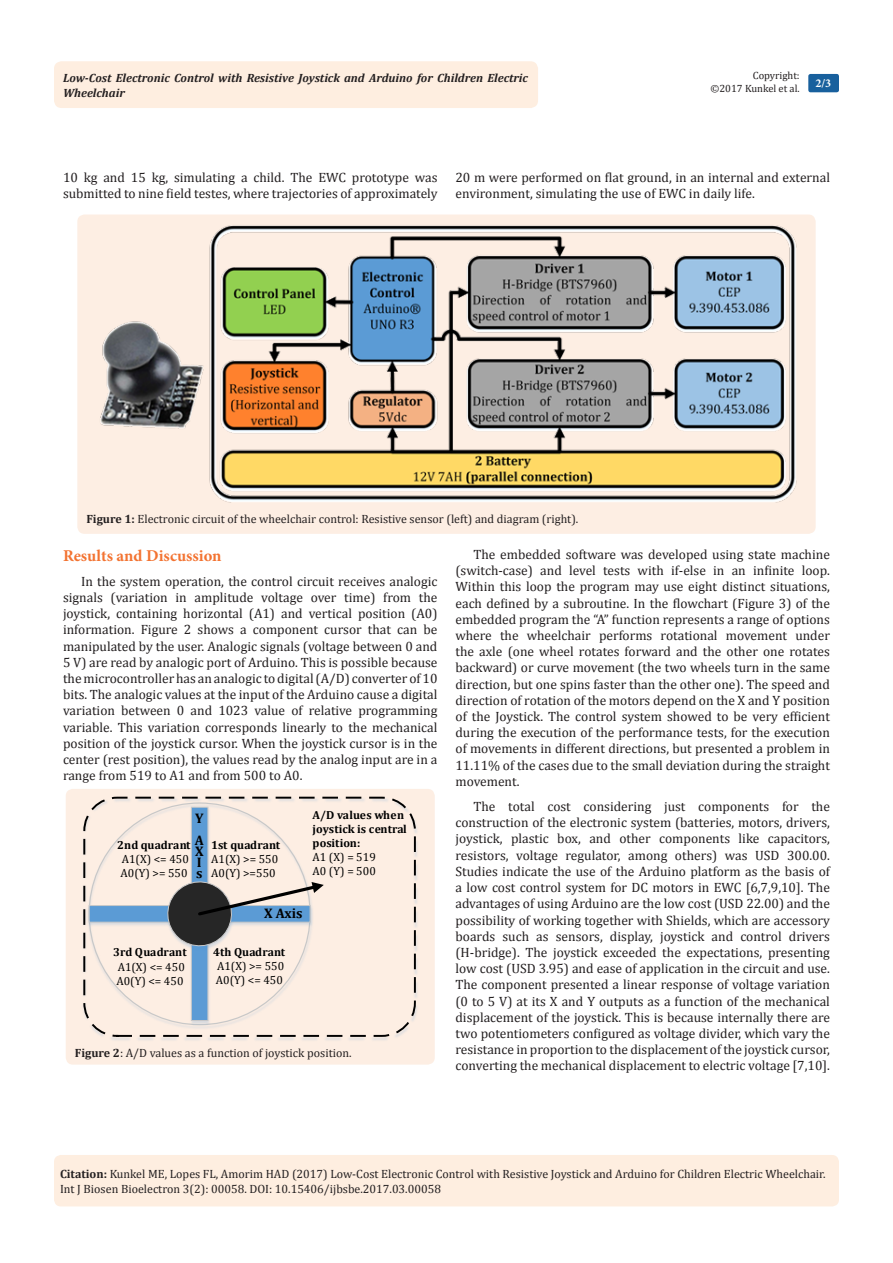
<style>
.page{position:relative;width:893px;height:1263px;background:#fff}
.page>*{position:absolute;margin:0;border:0;box-sizing:border-box;transform-origin:0 0}
.List_Paragraph{font:700 16.5px "Minion Pro";color:#f37331}
.t1{font:700 13.95px/10.9px "Cambria";color:#000}
.t2{font:13.5px/16.2px "Cambria";color:#231f20;text-align:justify}
.Citation{font:12px/14.4px "Cambria";color:#231f20}
.t3{font:italic 700 12px/14.4px "Cambria";color:#231f20}
.t4{font:700 12px "Minion Pro";color:#fff}
.t5{font:11.7px/14.1px "Cambria";letter-spacing:.01em;color:#000}
.t6{font:700 11.7px/14.1px "Cambria";color:#000}
.t7{font:10.5px/12.6px "Cambria";color:#231f20;text-align:right}
.s1{font-weight:700}
.s2{font-weight:400}
</style>
<div class="page">
<div style="left:54px;top:1155px;width:785px;height:51px;background:#feeee0;border-radius:7px"></div>
<div style="left:54px;top:61px;width:484px;height:47px;background:#feeee0;border-radius:8px"></div>
<div style="left:808px;top:74px;width:31px;height:18px;background:#18609d;border-radius:2px"></div>
<div style="left:77px;top:215px;width:739px;height:319px;background:#fdeee3;border-radius:7px"></div>
<img style="left:100px;top:225px;width:697px;height:278px">
<div style="left:66px;top:789px;width:369px;height:275px;background:#fdeee3;border-radius:7px"></div>
<img style="left:83px;top:796px;width:334px;height:244px">
<div style="left:83px;top:797px;width:333px;height:240px;border:2px dashed #000;border-radius:33px"></div>
<svg style="left:164px;top:878px;width:160px;height:71px"></svg>
<p class="t7" style="left:710px;top:69px;width:91px">Copyright:<br>©2017 Kunkel et al.</p>
<p class="t3" style="left:63px;top:70px;width:466px">Low-Cost Electronic Control with Resistive Joystick and Arduino for Children Electric<br>Wheelchair</p>
<p class="t4" style="left:815px;top:75px;width:17px">2/3</p>
<p class="t2" style="left:63px;top:169px;width:376px">10 kg and 15 kg, simulating a child. The EWC prototype was submitted to nine field testes, where trajectories of approximately</p>
<p class="t2" style="left:455px;top:169px;width:376px">20 m were performed on flat ground, in an internal and external environment, simulating the use of EWC in daily life.</p>
<p class="Citation" style="left:86px;top:511px;width:494px"><span class="s1">Figure 1:</span> Electronic circuit of the wheelchair control: Resistive sensor (left) and diagram (right).</p>
<p class="List_Paragraph" style="left:63px;top:544px;width:160px">Results and Discussion</p>
<p class="t2" style="left:63px;top:573px;width:376px;text-indent:18px">In the system operation, the control circuit receives analogic signals (variation in amplitude voltage over time) from the joystick, containing horizontal (A1) and vertical position (A0) information. Figure 2 shows a component cursor that can be manipulated by the user. Analogic signals (voltage between 0 and 5 V) are read by analogic port of Arduino. This is possible because the microcontroller has an analogic to digital (A/D) converter of 10 bits. The analogic values at the input of the Arduino cause a digital variation between 0 and 1023 value of relative programming variable. This variation corresponds linearly to the mechanical position of the joystick cursor. When the joystick cursor is in the center (rest position), the values read by the analog input are in a range from 519 to A1 and from 500 to A0.</p>
<p class="t2" style="left:455px;top:546px;width:376px;text-indent:18px">The embedded software was developed using state machine (switch-case) and level tests with if-else in an infinite loop.<br>Within this loop the program may use eight distinct situations, each defined by a subroutine. In the flowchart (Figure 3) of the embedded program the “A” function represents a range of options where the wheelchair performs rotational movement under the axle (one wheel rotates forward and the other one rotates backward) or curve movement (the two wheels turn in the same direction, but one spins faster than the other one). The speed and direction of rotation of the motors depend on the X and Y position of the Joystick. The control system showed to be very efficient during the execution of the performance tests, for the execution of movements in different directions, but presented a problem in 11.11% of the cases due to the small deviation during the straight movement.</p>
<p class="t2" style="left:455px;top:798px;width:376px;text-indent:18px">The total cost considering just components for the construction of the electronic system (batteries, motors, drivers, joystick, plastic box, and other components like capacitors, resistors, voltage regulator, among others) was USD 300.00.<br>Studies indicate the use of the Arduino platform as the basis of a low cost control system for DC motors in EWC [6,7,9,10]. The advantages of using Arduino are the low cost (USD 22.00) and the possibility of working together with Shields, which are accessory boards such as sensors, display, joystick and control drivers (H-bridge). The joystick exceeded the expectations, presenting low cost (USD 3.95) and ease of application in the circuit and use.<br>The component presented a linear response of voltage variation (0 to 5 V) at its X and Y outputs as a function of the mechanical displacement of the joystick. This is because internally there are two potentiometers configured as voltage divider, which vary the resistance in proportion to the displacement of the joystick cursor, converting the mechanical displacement to electric voltage [7,10].</p>
<p class="t6" style="left:313px;top:807px;width:96px">A/D values when joystick is central position:<br><span class="s2">A1 (X) = 519<br>A0 (Y) = 500</span></p>
<p class="t1" style="left:195px;top:807px;width:11px;line-height:21.9px">Y<br>A</p>
<p class="t1" style="left:195px;top:845px;width:10px">X<br>I s</p>
<p class="t5" style="left:117px;top:838px;width:75px"><span class="s1">2nd quadrant<br></span>A1(X) &lt;= 450<br>A0(Y) &gt;= 550</p>
<p class="t5" style="left:211px;top:838px;width:70px"><span class="s1">1st quadrant<br></span>A1(X) &gt;= 550<br>A0(Y) &gt;=550</p>
<p class="t1" style="left:264px;top:907px;width:40px">X Axis</p>
<p class="t5" style="left:113px;top:945px;width:75px"><span class="s1">3rd Quadrant<br></span>A1(X) &lt;= 450<br>A0(Y) &lt;= 450</p>
<p class="t5" style="left:213px;top:945px;width:73px;text-align:justify"><span class="s1">4th Quadrant </span>A1(X) &gt;= 550<br>A0(Y) &lt;= 450</p>
<p class="Citation" style="left:75px;top:1046px;width:278px"><span class="s1">Figure 2</span>: A/D values as a function of joystick position.</p>
<p class="Citation" style="left:60px;top:1167px;width:767px"><span class="s1">Citation:</span> Kunkel ME, Lopes FL, Amorim HAD (2017) Low-Cost Electronic Control with Resistive Joystick and Arduino for Children Electric Wheelchair.<br>Int J Biosen Bioelectron 3(2): 00058. DOI: 10.15406/ijbsbe.2017.03.00058</p>
</div>
